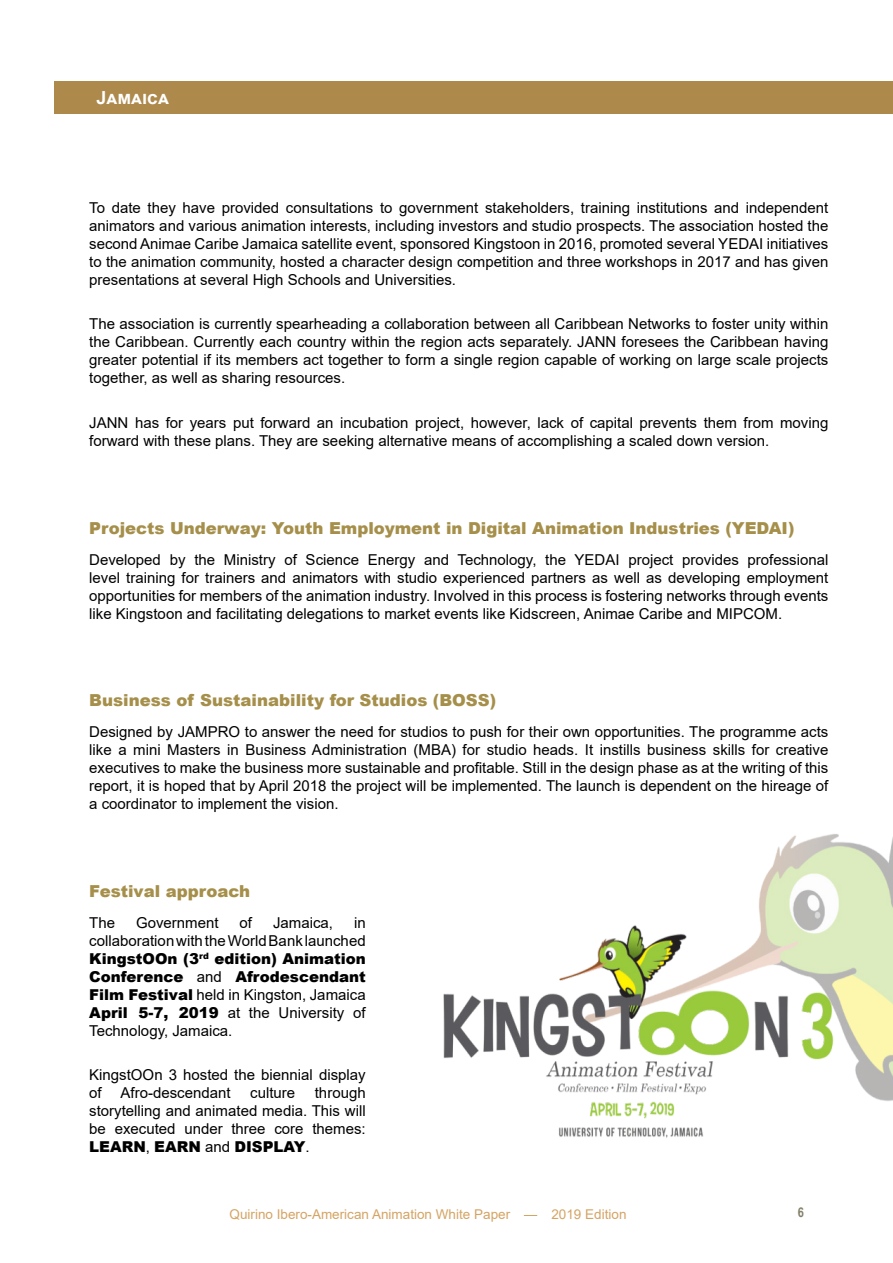
<style>
.page{position:relative;width:893px;height:1263px;background:#fff}
.page>*{position:absolute;margin:0;border:0;box-sizing:border-box;transform-origin:0 0}
.t1{font:700 18px "Arial";color:#fff}
.t2{font:900 16.5px "Arial";color:#a58f4a}
.t3{font:15px/18px "Arial";color:#000;text-align:justify}
.t4{font:13.5px "Arial";color:#d4a464}
.t5{font:700 13.5px "Arial Narrow";color:#828068}
.s1{font-weight:900}
</style>
<div class="page">
<div style="left:54px;top:81px;width:839px;height:33px;background:#ad894c"></div>
<img style="left:443px;top:834px;width:450px;height:382px">
<p class="t1" style="left:97px;top:85px;width:74px">Jamaica</p>
<p class="t3" style="left:89px;top:199px;width:741px">To date they have provided consultations to government stakeholders, training institutions and independent animators and various animation interests, including investors and studio prospects. The association hosted the second Animae Caribe Jamaica satellite event, sponsored Kingstoon in 2016, promoted several YEDAI initiatives to the animation community, hosted a character design competition and three workshops in 2017 and has given presentations at several High Schools and Universities.</p>
<p class="t3" style="left:89px;top:315px;width:741px">The association is currently spearheading a collaboration between all Caribbean Networks to foster unity within the Caribbean. Currently each country within the region acts separately. JANN foresees the Caribbean having greater potential if its members act together to form a single region capable of working on large scale projects together, as well as sharing resources.</p>
<p class="t3" style="left:89px;top:414px;width:741px">JANN has for years put forward an incubation project, however, lack of capital prevents them from moving forward with these plans. They are seeking alternative means of accomplishing a scaled down version.</p>
<p class="t2" style="left:89px;top:516px;width:707px">Projects Underway: Youth Employment in Digital Animation Industries (YEDAI)</p>
<p class="t3" style="left:89px;top:550px;width:741px">Developed by the Ministry of Science Energy and Technology, the YEDAI project provides professional level training for trainers and animators with studio experienced partners as well as developing employment opportunities for members of the animation industry. Involved in this process is fostering networks through events like Kingstoon and facilitating delegations to market events like Kidscreen, Animae Caribe and MIPCOM.</p>
<p class="t2" style="left:89px;top:688px;width:408px">Business of Sustainability for Studios (BOSS)</p>
<p class="t3" style="left:89px;top:723px;width:741px">Designed by JAMPRO to answer the need for studios to push for their own opportunities. The programme acts like a mini Masters in Business Administration (MBA) for studio heads. It instills business skills for creative executives to make the business more sustainable and profitable. Still in the design phase as at the writing of this report, it is hoped that by April 2018 the project will be implemented. The launch is dependent on the hireage of a coordinator to implement the vision.</p>
<p class="t2" style="left:89px;top:879px;width:162px">Festival approach</p>
<p class="t3" style="left:89px;top:913px;width:27px">The</p>
<p class="t3" style="left:136px;top:913px;width:84px">Government</p>
<p class="t3" style="left:240px;top:913px;width:14px">of</p>
<p class="t3" style="left:273px;top:913px;width:62px">Jamaica,</p>
<p class="t3" style="left:89px;top:913px;width:278px;text-indent:265px">in collaboration with the World Bank launched <span class="s1">KingstOOn (3</span><sup>rd</sup> <span class="s1">edition) Animation Conference</span> and <span class="s1">Afrodescendant Film Festival</span> held in Kingston, Jamaica <span class="s1">April 5-7, 2019</span> at the University of Technology, Jamaica.</p>
<p class="t3" style="left:89px;top:1066px;width:278px">KingstOOn 3 hosted the biennial display of Afro-descendant</p>
<p class="t3" style="left:89px;top:1084px;width:278px;text-indent:226px">through storytelling and animated media. This will be executed under three core themes:<br><span class="s1">LEARN</span>, <span class="s1">EARN</span> and <span class="s1">DISPLAY</span>.</p>
<p class="t3" style="left:250px;top:1084px;width:47px">culture</p>
<p class="t4" style="left:230px;top:1205px;width:282px">Quirino Ibero-American Animation White Paper</p>
<p class="t4" style="left:551px;top:1205px;width:77px">2019 Edition</p>
<p class="t5" style="left:798px;top:1202px;width:8px">6</p>
</div>
